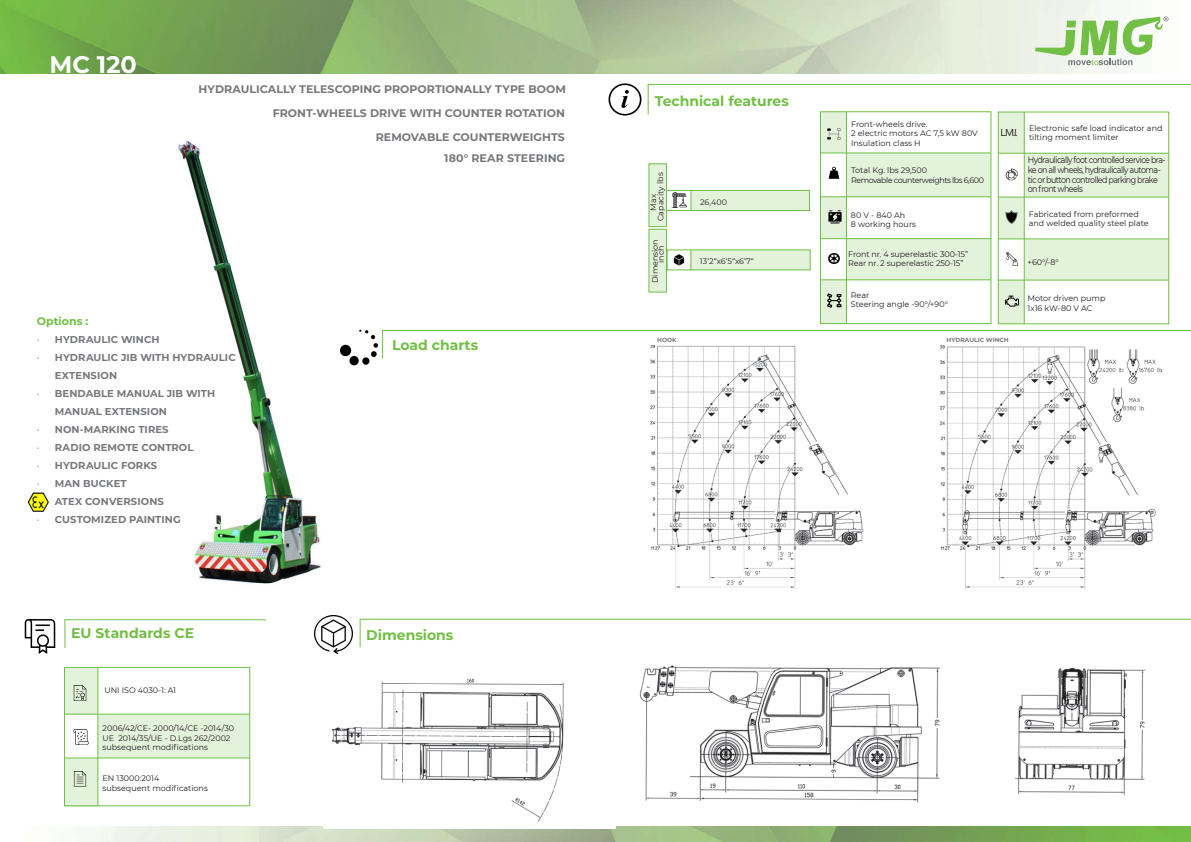
<style>
.page{position:relative;width:1191px;height:842px;background:#fff}
.page>*{position:absolute;margin:0;border:0;box-sizing:border-box;transform-origin:0 0}
.t1{font:700 24px "Montserrat";color:#fff}
.t2{font:700 14px "Montserrat";color:#71bf44}
.t3{font:700 11px "Montserrat";letter-spacing:.005em;color:#76787b}
.t4{font:700 11px "Montserrat";color:#71bf44}
.t5{font:700 10px/18px "Montserrat";letter-spacing:.01em;color:#76787b}
.t6{font:10px "Leelawadee UI";color:#231f20}
.t7{font:9px/9.6px "Montserrat";letter-spacing:-.07em;color:#231f20;scale:.89 1}
.t8{font:8px/9.6px "Montserrat";color:#231f20}
.t9{font:8px "Montserrat";letter-spacing:-.06em;color:#231f20}
.t10{font:700 6px "Montserrat";color:#76787b}
.s1{font-weight:300}
</style>
<div class="page">
<img style="left:0;top:0;width:1169px;height:74px">
<img style="left:101px;top:826px;width:1090px;height:16px">
<img style="left:65px;top:140px;width:320px;height:507px">
<div style="left:649px;top:164px;width:17px;height:63px;background:#e3f2da"></div>
<div style="left:691px;top:191px;width:118px;height:19px;background:#e3f2da"></div>
<div style="left:649px;top:230px;width:17px;height:62px;background:#e3f2da"></div>
<div style="left:691px;top:250px;width:119px;height:20px;background:#e3f2da"></div>
<img style="left:940px;top:345px;width:221px;height:245px">
<img style="left:650px;top:345px;width:214px;height:245px">
<hr style="left:648px;top:84px;width:543px;height:1px;background:#71bf44">
<svg style="left:1035px;top:16px;width:133px;height:49px"></svg>
<div style="left:666px;top:190px;width:143px;height:21px;border:1px solid #71bf44"></div>
<svg style="left:691px;top:190px;width:1px;height:20px"></svg>
<div style="left:648px;top:164px;width:19px;height:63px;border:1px solid #71bf44"></div>
<hr style="left:647px;top:84px;width:1px;height:30px;background:#71bf44">
<div style="left:667px;top:250px;width:143px;height:20px;border:1px solid #71bf44"></div>
<svg style="left:690px;top:250px;width:1px;height:20px"></svg>
<hr style="left:382px;top:330px;width:809px;height:1px;background:#71bf44">
<svg style="left:382px;top:331px;width:1px;height:28px"></svg>
<hr style="left:360px;top:619px;width:831px;height:1px;background:#71bf44">
<svg style="left:360px;top:619px;width:1px;height:28px"></svg>
<img style="left:315px;top:615px;width:37px;height:38px">
<img style="left:673px;top:254px;width:12px;height:12px">
<img style="left:671px;top:193px;width:15px;height:15px">
<hr style="left:65px;top:619px;width:201px;height:1px;background:#71bf44">
<svg style="left:64px;top:619px;width:1px;height:29px"></svg>
<img style="left:24px;top:619px;width:32px;height:35px">
<div style="left:820px;top:112px;width:26px;height:41px;background:#e3f2da"></div>
<div style="left:846px;top:153px;width:144px;height:44px;background:#e3f2da"></div>
<div style="left:820px;top:197px;width:26px;height:42px;background:#e3f2da"></div>
<div style="left:846px;top:239px;width:144px;height:41px;background:#e3f2da"></div>
<div style="left:820px;top:280px;width:26px;height:44px;background:#e3f2da"></div>
<div style="left:998px;top:112px;width:26px;height:41px;background:#e3f2da"></div>
<div style="left:1024px;top:153px;width:144px;height:44px;background:#e3f2da"></div>
<div style="left:998px;top:197px;width:26px;height:42px;background:#e3f2da"></div>
<div style="left:998px;top:280px;width:26px;height:44px;background:#e3f2da"></div>
<div style="left:1024px;top:239px;width:144px;height:41px;background:#e3f2da"></div>
<div style="left:820px;top:111px;width:171px;height:213px;border:1px solid #71bf44"></div>
<hr style="left:820px;top:153px;width:171px;height:1px;background:#71bf44">
<hr style="left:820px;top:197px;width:170px;height:1px;background:#71bf44">
<hr style="left:846px;top:112px;width:1px;height:211px;background:#71bf44">
<hr style="left:820px;top:280px;width:170px;height:1px;background:#71bf44">
<hr style="left:820px;top:238px;width:171px;height:1px;background:#71bf44">
<img style="left:828px;top:166px;width:12px;height:13px">
<img style="left:828px;top:211px;width:14px;height:13px">
<img style="left:828px;top:253px;width:12px;height:12px">
<img style="left:827px;top:293px;width:15px;height:15px">
<div style="left:998px;top:112px;width:171px;height:212px;border:1px solid #71bf44"></div>
<hr style="left:998px;top:153px;width:170px;height:1px;background:#71bf44">
<hr style="left:998px;top:197px;width:170px;height:1px;background:#71bf44">
<hr style="left:1024px;top:112px;width:1px;height:212px;background:#71bf44">
<hr style="left:998px;top:280px;width:170px;height:1px;background:#71bf44">
<hr style="left:998px;top:239px;width:170px;height:1px;background:#71bf44">
<img style="left:1005px;top:168px;width:14px;height:13px">
<img style="left:1005px;top:211px;width:13px;height:13px">
<img style="left:1006px;top:252px;width:12px;height:14px">
<img style="left:1005px;top:295px;width:14px;height:12px">
<img style="left:827px;top:128px;width:14px;height:12px">
<div style="left:648px;top:229px;width:19px;height:63px;border:1px solid #71bf44"></div>
<img style="left:340px;top:328px;width:38px;height:38px">
<img style="left:27px;top:492px;width:22px;height:20px">
<img style="left:639px;top:665px;width:507px;height:138px">
<img style="left:323px;top:678px;width:292px;height:150px">
<div style="left:64px;top:667px;width:186px;height:139px;border:1px solid #71bf44"></div>
<div style="left:64px;top:668px;width:34px;height:46px;background:#e3f2da"></div>
<div style="left:98px;top:714px;width:152px;height:44px;background:#e3f2da"></div>
<div style="left:64px;top:758px;width:34px;height:48px;background:#e3f2da"></div>
<hr style="left:64px;top:714px;width:186px;height:1px;background:#71bf44">
<hr style="left:64px;top:758px;width:186px;height:1px;background:#71bf44">
<hr style="left:98px;top:667px;width:1px;height:139px;background:#71bf44">
<img style="left:73px;top:685px;width:14px;height:15px">
<img style="left:73px;top:729px;width:15px;height:15px">
<img style="left:73px;top:771px;width:14px;height:16px">
<img style="left:608px;top:83px;width:34px;height:33px">
<p class="t1" style="left:50px;top:47px;width:89px">MC 120</p>
<p class="t3" style="left:198px;top:81px;width:369px">HYDRAULICALLY TELESCOPING PROPORTIONALLY TYPE BOOM</p>
<p class="t3" style="left:273px;top:105px;width:294px">FRONT-WHEELS DRIVE WITH COUNTER ROTATION</p>
<p class="t3" style="left:376px;top:129px;width:191px">REMOVABLE COUNTERWEIGHTS</p>
<p class="t3" style="left:444px;top:150px;width:122px">180° REAR STEERING</p>
<p class="t4" style="left:37px;top:313px;width:53px">Options :</p>
<p class="t5" style="left:37px;top:330px;width:124px"><span class="s1">•</span> HYDRAULIC WINCH</p>
<p class="t5" style="left:55px;top:348px;width:182px;text-indent:-18px"><span class="s1">•</span> HYDRAULIC JIB WITH HYDRAULIC<br>EXTENSION</p>
<p class="t5" style="left:55px;top:384px;width:162px;text-indent:-18px"><span class="s1">•</span> BENDABLE MANUAL JIB WITH<br>MANUAL EXTENSION</p>
<p class="t5" style="left:37px;top:420px;width:133px"><span class="s1">•</span> NON-MARKING TIRES</p>
<p class="t5" style="left:37px;top:438px;width:158px"><span class="s1">•</span> RADIO REMOTE CONTROL</p>
<p class="t5" style="left:37px;top:456px;width:122px"><span class="s1">•</span> HYDRAULIC FORKS</p>
<p class="t5" style="left:37px;top:474px;width:91px"><span class="s1">•</span> MAN BUCKET</p>
<p class="t5" style="left:37px;top:492px;width:129px"><span class="s1">•</span> ATEX CONVERSIONS</p>
<p class="t5" style="left:37px;top:510px;width:145px"><span class="s1">•</span> CUSTOMIZED PAINTING</p>
<p class="t2" style="left:71px;top:623px;width:124px">EU Standards CE</p>
<p class="t8" style="left:104px;top:685px;width:73px">UNI ISO 4030-1: A1</p>
<p class="t8" style="left:103px;top:723px;width:133px">2006/42/CE- 2000/14/CE -2014/30<br>UE 2014/35/UE - D.Lgs 262/2002</p>
<p class="t8" style="left:103px;top:742px;width:107px">subsequent modifications</p>
<p class="t8" style="left:102px;top:773px;width:58px">EN 13000:2014</p>
<p class="t8" style="left:102px;top:783px;width:107px">subsequent modifications</p>
<p class="t2" style="left:392px;top:335px;width:88px">Load charts</p>
<p class="t2" style="left:366px;top:625px;width:88px">Dimensions</p>
<p class="t2" style="left:655px;top:91px;width:136px">Technical features</p>
<p class="t8" style="left:655px;top:221px;width:51px;rotate:-90deg">Capacity lbs</p>
<p class="t8" style="left:648px;top:211px;width:18px;rotate:-90deg">Max</p>
<p class="t8" style="left:650px;top:283px;width:46px;rotate:-90deg">Dimension</p>
<p class="t8" style="left:656px;top:263px;width:19px;rotate:-90deg">inch</p>
<p class="t8" style="left:700px;top:197px;width:28px">26,400</p>
<p class="t8" style="left:700px;top:256px;width:55px">13‘2“x6‘5“x6‘7“</p>
<p class="t8" style="left:851px;top:119px;width:78px">Front-wheels drive.</p>
<p class="t8" style="left:851px;top:128px;width:128px">2 electric motors AC 7,5 kW 80V</p>
<p class="t8" style="left:851px;top:138px;width:71px">Insulation class H</p>
<p class="t8" style="left:851px;top:165px;width:77px">Total Kg. lbs 29,500</p>
<p class="t9" style="left:851px;top:174px;width:134px">Removable counterweights lbs 6,600</p>
<p class="t8" style="left:851px;top:210px;width:56px">80 V - 840 Ah</p>
<p class="t8" style="left:851px;top:220px;width:67px">8 working hours</p>
<p class="t8" style="left:848px;top:249px;width:121px">Front nr. 4 superelastic 300-15”</p>
<p class="t8" style="left:848px;top:258px;width:117px">Rear nr. 2 superelastic 250-15”</p>
<p class="t8" style="left:851px;top:290px;width:20px">Rear</p>
<p class="t8" style="left:851px;top:299px;width:99px">Steering angle -90°/+90°</p>
<p class="t6" style="left:1000px;top:126px;width:19px">L.M.I.</p>
<p class="t8" style="left:1029px;top:123px;width:135px">Electronic safe load indicator and tilting moment limiter</p>
<p class="t7" style="left:1027px;top:155px;width:156px">Hydraulically foot controlled service bra&shy;ke on all wheels, hydraulically automa&shy;tic or button controlled parking brake on front wheels</p>
<p class="t8" style="left:1028px;top:209px;width:111px">Fabricated from preformed</p>
<p class="t8" style="left:1028px;top:218px;width:121px">and welded quality steel plate</p>
<p class="t8" style="left:1027px;top:257px;width:33px">+60°/-8°</p>
<p class="t8" style="left:1027px;top:293px;width:80px">Motor driven pump</p>
<p class="t8" style="left:1027px;top:303px;width:67px">1x16 kW-80 V AC</p>
<p class="t10" style="left:657px;top:335px;width:21px">HOOK</p>
<p class="t10" style="left:946px;top:335px;width:64px">HYDRAULIC WINCH</p>
</div>
